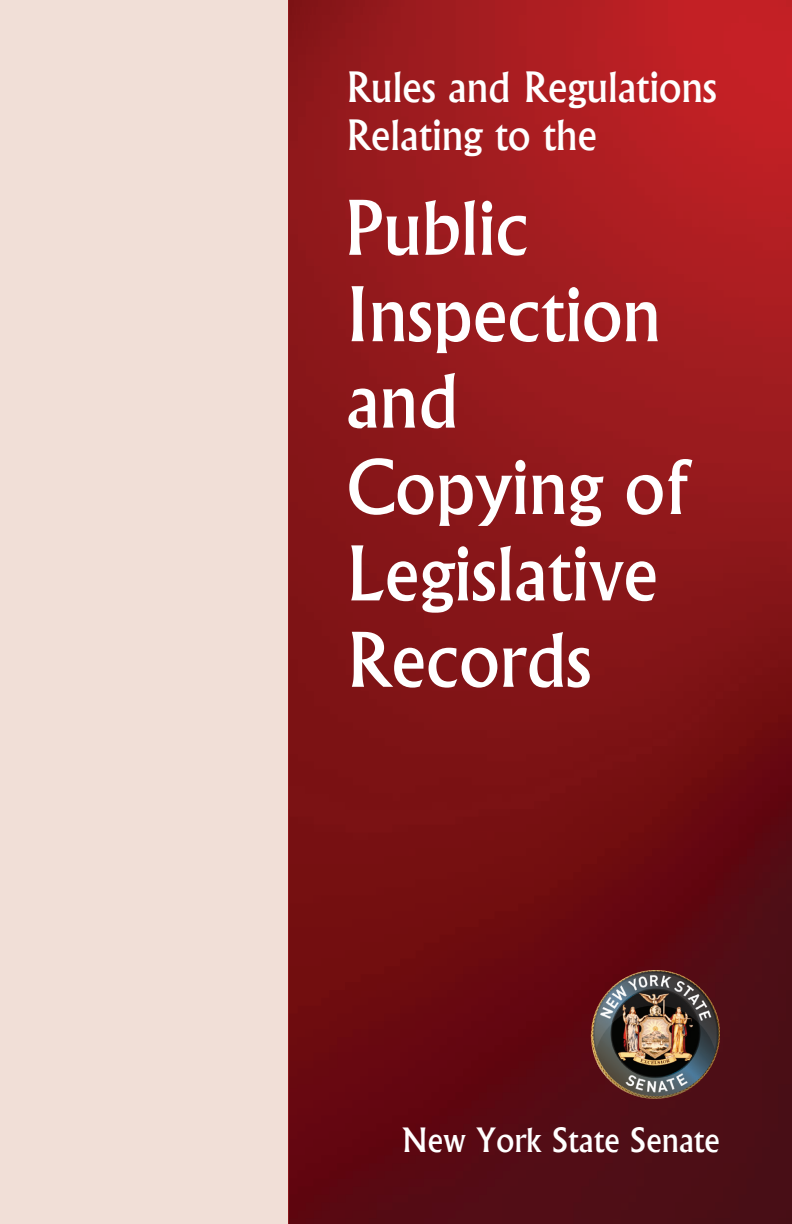
<style>
.page{position:relative;width:792px;height:1224px;background:#fff}
.page>*{position:absolute;margin:0;border:0;box-sizing:border-box;transform-origin:0 0}
.t1{font:500 72px/86.4px "Albertus";color:#fff}
.t2{font:500 40px/48px "Albertus";color:#fff}
.t3{font:500 32px "Albertus";color:#fff}
</style>
<div class="page">
<div style="left:0;top:0;width:289px;height:1224px;background:#f1dfd7"></div>
<img style="left:289px;top:0;width:503px;height:1224px">
<img style="left:591px;top:970px;width:62px;height:65px">
<p class="t2" style="left:346px;top:64px;width:372px">Rules and Regulations<br>Relating to the</p>
<p class="t1" style="left:346px;top:185px;width:343px">Public<br>Inspection and<br>Copying of<br>Legislative<br>Records</p>
<p class="t3" style="left:402px;top:1121px;width:320px">New York State Senate</p>
</div>
